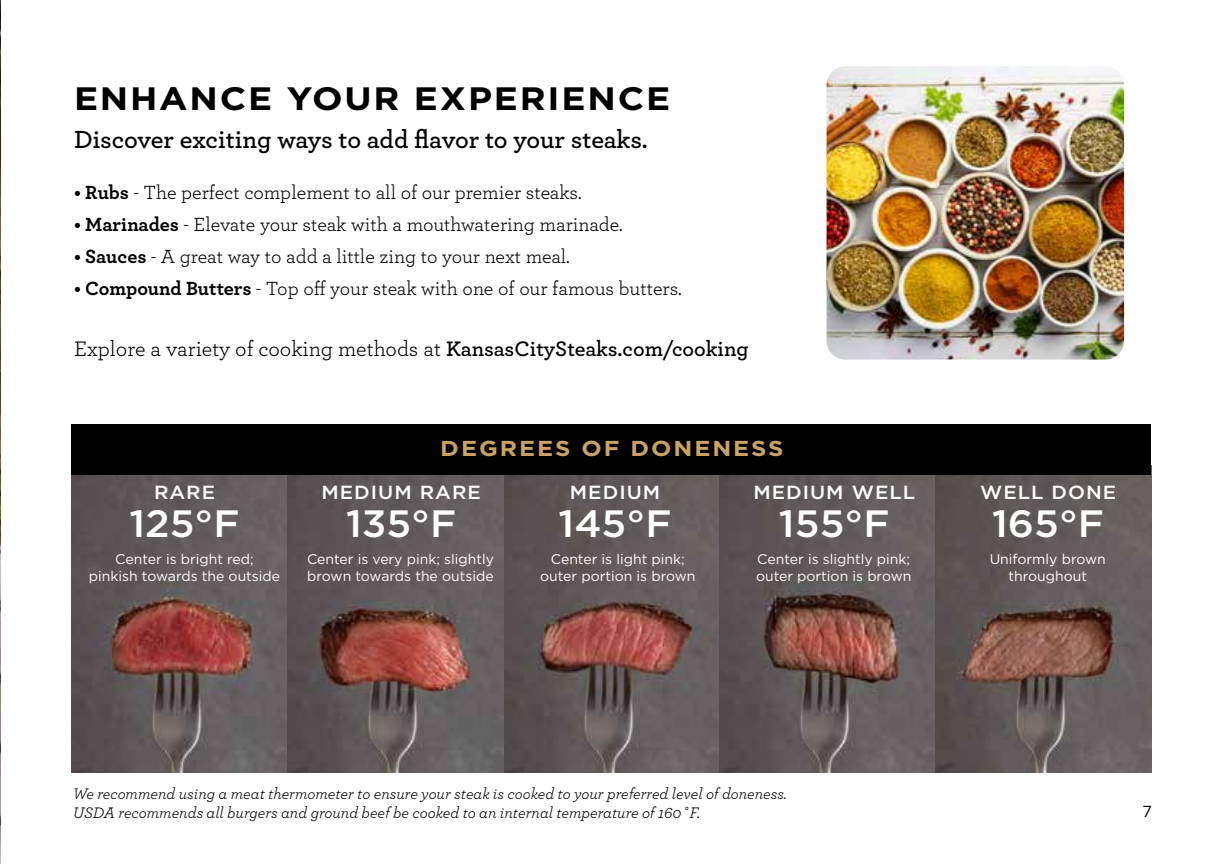
<style>
.page{position:relative;width:1224px;height:864px;background:#fff}
.page>*{position:absolute;margin:0;border:0;box-sizing:border-box;transform-origin:0 0}
.t1{font:500 38px "Gotham";color:#fff;scale:1.05 1}
.t2{font:700 32.4px "Gotham";letter-spacing:.05em;color:#000;scale:1.11 1}
.t3{font:600 26px "Archer Pro";letter-spacing:-.01em;color:#000}
.t4{font:22px "Archer Pro";color:#000}
.t5{font:700 21.6px "Gotham";letter-spacing:.08em;color:#caa265;scale:1.11 1}
.t6{font:20px "Archer Pro";color:#000}
.t7{font:500 19px "Gotham";letter-spacing:.05em;color:#fff;scale:1.05 1}
.t8{font:italic 16px/19.2px "Archer Pro";color:#000}
.t9{font:16px "Gotham";color:#000}
.t10{font:14px/16.8px "Gotham";color:#fff;text-align:center}
.s1{font-weight:700}
.s2{font-weight:600}
</style>
<div class="page">
<img style="left:0;top:0;width:1px;height:864px">
<img style="left:71px;top:474px;width:1080px;height:299px">
<div style="left:71px;top:424px;width:1080px;height:50px;background:#000"></div>
<img style="left:827px;top:66px;width:297px;height:294px">
<h2 class="t2" style="left:74px;top:77px;width:539px">ENHANCE YOUR EXPERIENCE</h2>
<h3 class="t3" style="left:74px;top:120px;width:575px">Discover exciting ways to add flavor to your steaks.</h3>
<p class="t6" style="left:74px;top:179px;width:509px"><span class="s1">• Rubs</span> - The perfect complement to all of our premier steaks.</p>
<p class="t6" style="left:74px;top:211px;width:550px"><span class="s1">• Marinades</span> - Elevate your steak with a mouthwatering marinade.</p>
<p class="t6" style="left:74px;top:243px;width:497px"><span class="s1">• Sauces</span> - A great way to add a little zing to your next meal.</p>
<p class="t6" style="left:74px;top:275px;width:609px"><span class="s1">• Compound Butters</span> - Top off your steak with one of our famous butters.</p>
<p class="t4" style="left:74px;top:334px;width:676px">Explore a variety of cooking methods at <span class="s2">KansasCitySteaks.com/cooking</span></p>
<p class="t5" style="left:440px;top:434px;width:311px">DEGREES OF DONENESS</p>
<p class="t7" style="left:980px;top:480px;width:131px">WELL DONE</p>
<h1 class="t1" style="left:992px;top:499px;width:108px">165°F</h1>
<p class="t7" style="left:154px;top:480px;width:60px">RARE</p>
<h1 class="t1" style="left:129px;top:499px;width:107px">125°F</h1>
<p class="t10" style="left:89px;top:550px;width:193px">Center is bright red;<br>pinkish towards the outside</p>
<p class="t10" style="left:540px;top:550px;width:157px">Center is light pink; outer portion is brown</p>
<p class="t10" style="left:990px;top:550px;width:118px">Uniformly brown throughout</p>
<p class="t7" style="left:322px;top:480px;width:153px">MEDIUM RARE</p>
<h1 class="t1" style="left:346px;top:499px;width:107px">135°F</h1>
<p class="t7" style="left:753px;top:480px;width:156px">MEDIUM WELL</p>
<h1 class="t1" style="left:779px;top:499px;width:107px">155°F</h1>
<p class="t7" style="left:570px;top:480px;width:87px">MEDIUM</p>
<h1 class="t1" style="left:559px;top:499px;width:109px">145°F</h1>
<p class="t10" style="left:307px;top:550px;width:188px;text-align:left">Center is very pink; slightly brown towards the outside</p>
<p class="t10" style="left:756px;top:550px;width:157px;text-align:left">Center is slightly pink; outer portion is brown</p>
<p class="t8" style="left:73px;top:783px;width:716px">We recommend using a meat thermometer to ensure your steak is cooked to your preferred level of doneness.<br>USDA recommends all burgers and ground beef be cooked to an internal temperature of 160˚F.</p>
<p class="t9" style="left:1142px;top:801px;width:11px">7</p>
</div>
